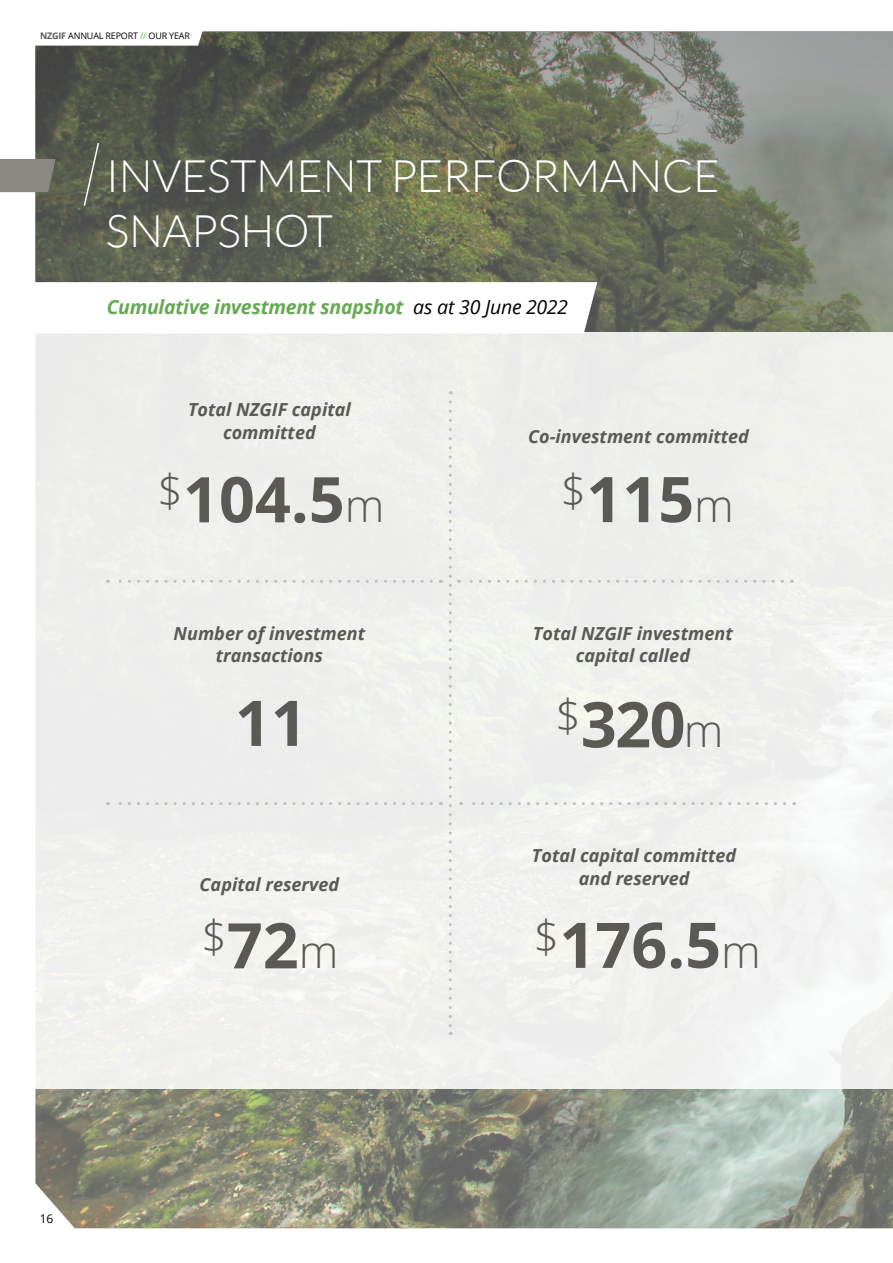
<style>
.page{position:relative;width:893px;height:1263px;background:#fff}
.page>*{position:absolute;margin:0;border:0;box-sizing:border-box;transform-origin:0 0}
.t1{font:700 63px "Open Sans";color:#5a5953}
.t2{font:300 45px/54.9px "Lato";letter-spacing:-.01em;color:#fff}
.t3{font:300 45px "Open Sans";color:#5a5953}
.GIF_Heading_2{font:italic 700 19.5px "Open Sans";letter-spacing:-.015em;color:#66a854}
.t4{font:italic 700 18px/22.5px "Open Sans";color:#5a5953;text-align:center}
.t5{font:12px "Open Sans";color:#000}
.GIF_Body_text{font:9px "Open Sans";letter-spacing:-.02em;color:#000}
.s1{font-weight:700;color:#58595b}
.s2{color:#66a854}
.s3{font-weight:400;color:#000}
.s4{font-weight:300;font-size:45px}
.s5{font-weight:700;font-size:63px}
</style>
<div class="page">
<img style="left:35px;top:1089px;width:858px;height:139px">
<svg style="left:35px;top:31px;width:858px;height:302px;background:#6b6f5f"></svg>
<div style="left:31px;top:333px;width:862px;height:756px;background:#efefed"></div>
<svg style="left:31px;top:282px;width:566px;height:52px"></svg>
<svg style="left:83px;top:141px;width:17px;height:66px"></svg>
<svg style="left:35px;top:31px;width:177px;height:15px"></svg>
<svg style="left:449px;top:402px;width:3px;height:633px"></svg>
<svg style="left:107px;top:580px;width:324px;height:3px"></svg>
<svg style="left:107px;top:802px;width:324px;height:3px"></svg>
<svg style="left:461px;top:802px;width:324px;height:3px"></svg>
<svg style="left:458px;top:580px;width:324px;height:3px"></svg>
<svg style="left:0;top:159px;width:56px;height:33px;background:#878580"></svg>
<p class="GIF_Body_text" style="left:40px;top:29px;width:152px"><span class="s1">NZGIF</span> ANNUAL REPORT <span class="s2">//</span> OUR YEAR</p>
<p class="t2" style="left:106px;top:149px;width:615px">INVESTMENT PERFORMANCE<br>SNAPSHOT</p>
<p class="GIF_Heading_2" style="left:107px;top:293px;width:463px">Cumulative investment snapshot <span class="s3">as at 30 June 2022</span></p>
<p class="t5" style="left:40px;top:1210px;width:15px">16</p>
<p class="t4" style="left:188px;top:398px;width:164px">Total NZGIF capital committed</p>
<p class="t1" style="left:157px;top:455px;width:229px"><sup>$</sup>104.5<span class="s4">m</span></p>
<p class="t4" style="left:174px;top:622px;width:193px">Number of investment transactions</p>
<p class="t1" style="left:235px;top:678px;width:73px">11</p>
<p class="t4" style="left:200px;top:872px;width:141px">Capital reserved</p>
<p class="t3" style="left:201px;top:914px;width:139px">$<span class="s5">72</span>m</p>
<p class="t4" style="left:528px;top:424px;width:222px">Co-investment committed</p>
<p class="t1" style="left:561px;top:455px;width:175px"><sup>$</sup>115<span class="s4">m</span></p>
<p class="t4" style="left:533px;top:621px;width:201px">Total NZGIF investment capital called</p>
<p class="t1" style="left:555px;top:680px;width:170px"><sup>$</sup>320<span class="s4">m</span></p>
<p class="t4" style="left:532px;top:844px;width:206px">Total capital committed and reserved</p>
<p class="t1" style="left:534px;top:900px;width:229px"><sup>$</sup>176.5<span class="s4">m</span></p>
</div>
